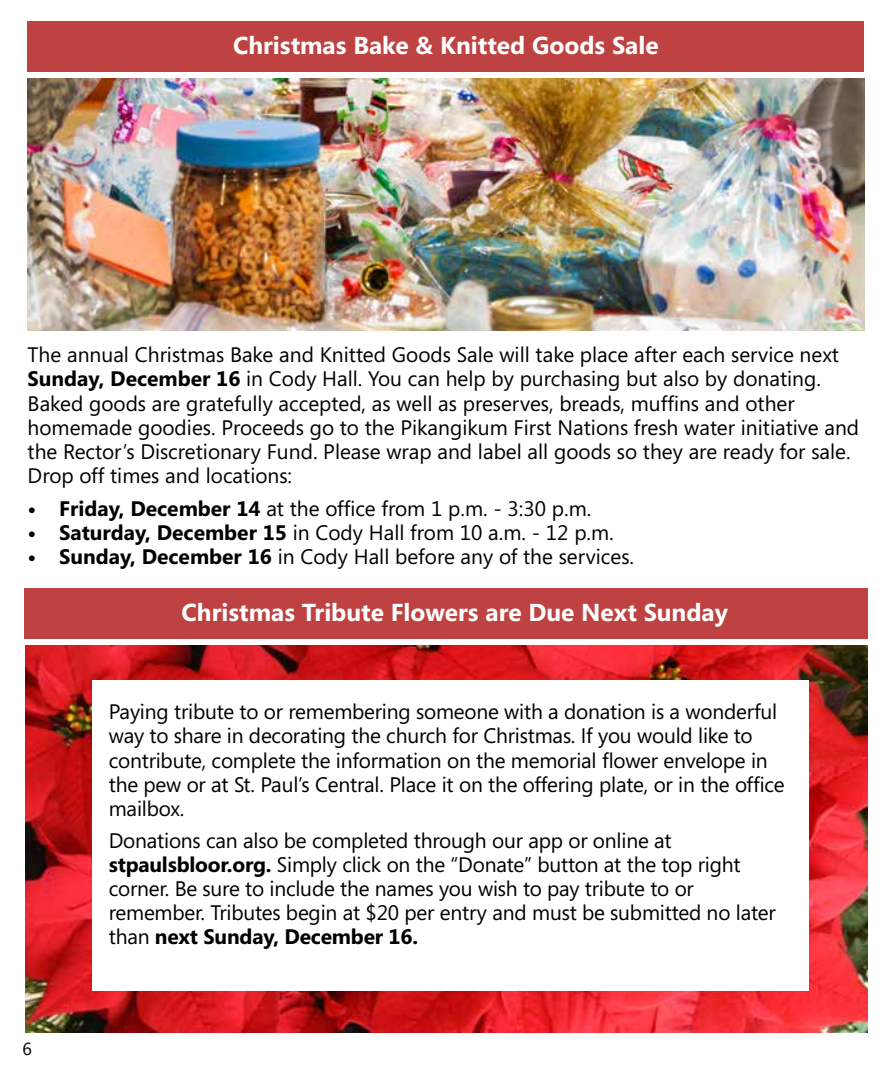
<style>
.page{position:relative;width:882px;height:1071px;background:#fff}
.page>*{position:absolute;margin:0;border:0;box-sizing:border-box;transform-origin:0 0}
.t1{font:700 24.5px "Segoe";color:#fff}
.t2{font:21px/24.2px "Segoe";letter-spacing:-.01em;color:#000}
.t3{font:17.5px "Segoe";color:#000}
.s1{font-weight:700}
</style>
<div class="page">
<div style="left:28px;top:21px;width:836px;height:50px;background:#be4242"></div>
<img style="left:28px;top:79px;width:836px;height:251px">
<div style="left:24px;top:588px;width:844px;height:50px;background:#be4242"></div>
<img style="left:25px;top:646px;width:842px;height:387px">
<div style="left:92px;top:681px;width:717px;height:310px;background:#fff"></div>
<p class="t1" style="left:233px;top:28px;width:427px">Christmas Bake &amp; Knitted Goods Sale</p>
<p class="t2" style="left:28px;top:342px;width:833px">The annual Christmas Bake and Knitted Goods Sale will take place after each service next <span class="s1">Sunday, December 16</span> in Cody Hall. You can help by purchasing but also by donating.<br>Baked goods are gratefully accepted, as well as preserves, breads, muffins and other homemade goodies. Proceeds go to the Pikangikum First Nations fresh water initiative and the Rector’s Discretionary Fund. Please wrap and label all goods so they are ready for sale.<br>Drop off times and locations:</p>
<p class="t2" style="left:28px;top:496px;width:565px"><span class="s1">• Friday, December 14</span> at the office from 1 p.m. - 3:30 p.m.</p>
<p class="t2" style="left:28px;top:520px;width:588px"><span class="s1">• Saturday, December 15</span> in Cody Hall from 10 a.m. - 12 p.m.</p>
<p class="t2" style="left:28px;top:544px;width:608px"><span class="s1">• Sunday, December 16</span> in Cody Hall before any of the services.</p>
<p class="t1" style="left:182px;top:595px;width:548px">Christmas Tribute Flowers are Due Next Sunday</p>
<p class="t3" style="left:23px;top:1037px;width:11px">6</p>
<p class="t2" style="left:109px;top:699px;width:677px">Paying tribute to or remembering someone with a donation is a wonderful way to share in decorating the church for Christmas. If you would like to contribute, complete the information on the memorial flower envelope in the pew or at St. Paul’s Central. Place it on the offering plate, or in the office mailbox.</p>
<p class="t2" style="left:109px;top:828px;width:668px">Donations can also be completed through our app or online at <span class="s1">stpaulsbloor.org.</span> Simply click on the “Donate” button at the top right corner. Be sure to include the names you wish to pay tribute to or remember. Tributes begin at $20 per entry and must be submitted no later than <span class="s1">next Sunday, December 16.</span></p>
</div>
